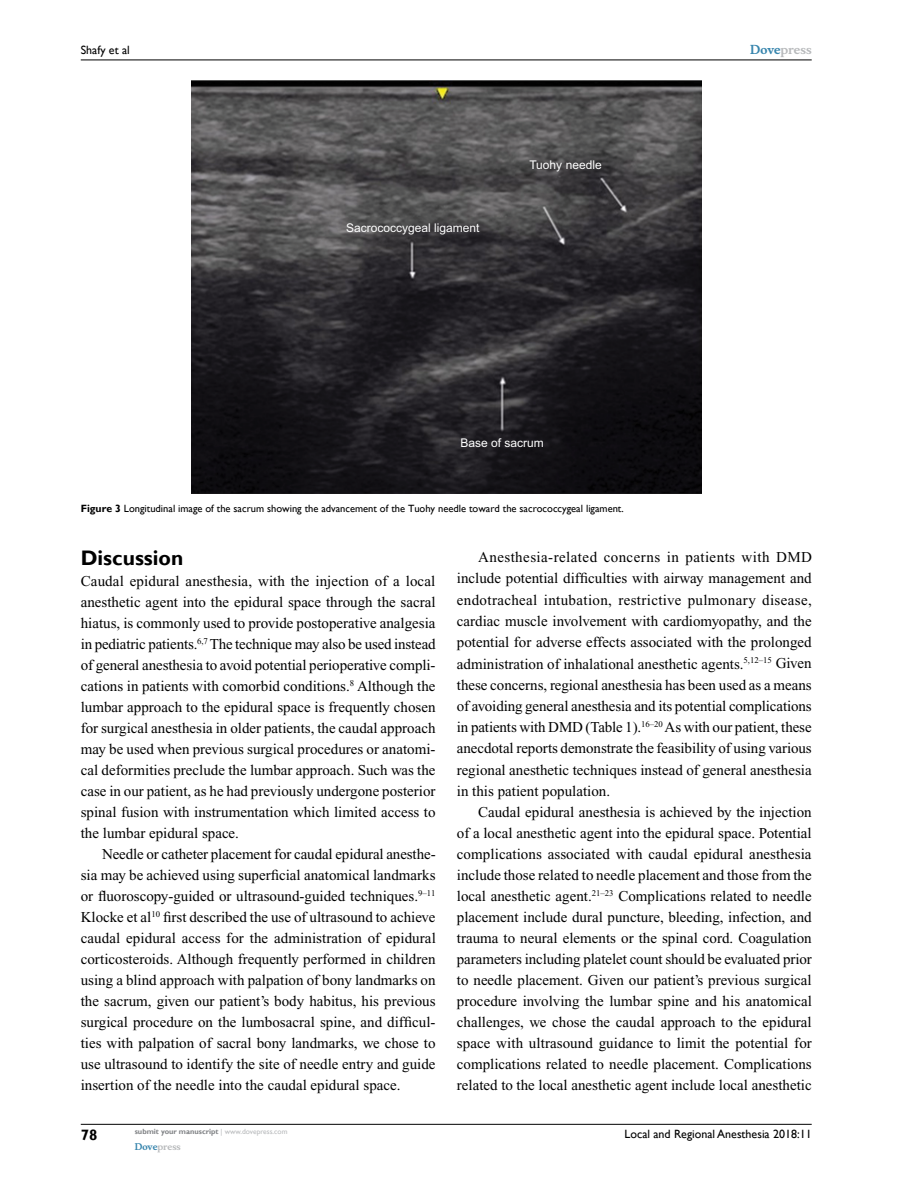
<style>
.page{position:relative;width:918px;height:1188px;background:#fff}
.page>*{position:absolute;margin:0;border:0;box-sizing:border-box;transform-origin:0 0}
.t1{font:700 21px "Gill Sans";color:#000}
.t2{font:15px/21px "Times New Roman";color:#000;text-align:justify}
.t3{font:700 15px "Gill Sans";color:#000}
.t4{font:12px "Arial";color:#fff}
.t5{font:12px "Gill Sans";color:#000}
.t6{font:700 12px "Musee";color:#b8babc}
.t7{font:10.5px "Gill Sans";color:#000}
.t8{font:700 9px "Musee";color:#b8babc}
.t9{font:700 7.5px "Gill Sans";color:#808285}
.s1{font-weight:700}
.s2{color:#3785ad}
.s3{font-weight:400;color:#b8babc}
</style>
<div class="page">
<hr style="left:81px;top:1124px;width:731px;height:1px;background:#000">
<hr style="left:81px;top:60px;width:731px;height:1px;background:#000">
<img style="left:191px;top:81px;width:510px;height:412px">
<p class="t5" style="left:81px;top:43px;width:51px">Shafy et al</p>
<p class="t4" style="left:346px;top:219px;width:135px">Sacrococcygeal ligament</p>
<p class="t4" style="left:529px;top:156px;width:74px">Tuohy needle</p>
<p class="t4" style="left:461px;top:435px;width:85px">Base of sacrum</p>
<p class="t7" style="left:81px;top:503px;width:544px"><span class="s1">Figure 3</span> Longitudinal image of the sacrum showing the advancement of the Tuohy needle toward the sacrococcygeal ligament.</p>
<p class="t6" style="left:750px;top:43px;width:63px"><span class="s2">Dove</span>press</p>
<h1 class="t1" style="left:81px;top:545px;width:104px">Discussion</h1>
<p class="t2" style="left:81px;top:571px;width:356px">Caudal epidural anesthesia, with the injection of a local anesthetic agent into the epidural space through the sacral hiatus, is commonly used to provide postoperative analgesia in pediatric patients.<sup>6,7</sup> The technique may also be used instead of general anesthesia to avoid potential perioperative compli&shy;cations in patients with comorbid conditions.<sup>8</sup> Although the lumbar approach to the epidural space is frequently chosen for surgical anesthesia in older patients, the caudal approach may be used when previous surgical procedures or anatomi&shy;cal deformities preclude the lumbar approach. Such was the case in our patient, as he had previously undergone posterior spinal fusion with instrumentation which limited access to the lumbar epidural space.</p>
<p class="t2" style="left:81px;top:844px;width:357px;text-indent:21px">Needle or catheter placement for caudal epidural anesthe&shy;sia may be achieved using superficial anatomical landmarks or fluoroscopy-guided or ultrasound-guided techniques.<sup>9–11<br></sup>Klocke et al<sup>10</sup> first described the use of ultrasound to achieve caudal epidural access for the administration of epidural corticosteroids. Although frequently performed in children using a blind approach with palpation of bony landmarks on the sacrum, given our patient’s body habitus, his previous surgical procedure on the lumbosacral spine, and difficul&shy;ties with palpation of sacral bony landmarks, we chose to use ultrasound to identify the site of needle entry and guide insertion of the needle into the caudal epidural space.</p>
<p class="t2" style="left:457px;top:547px;width:357px;text-indent:21px">Anesthesia-related concerns in patients with DMD include potential difficulties with airway management and endotracheal intubation, restrictive pulmonary disease, cardiac muscle involvement with cardiomyopathy, and the potential for adverse effects associated with the prolonged administration of inhalational anesthetic agents.<sup>5,12–15</sup> Given these concerns, regional anesthesia has been used as a means of avoiding general anesthesia and its potential complications in patients with DMD (Table 1).<sup>16–20</sup> As with our patient, these anecdotal reports demonstrate the feasibility of using various regional anesthetic techniques instead of general anesthesia in this patient population.</p>
<p class="t2" style="left:457px;top:802px;width:357px;text-indent:21px">Caudal epidural anesthesia is achieved by the injection of a local anesthetic agent into the epidural space. Potential complications associated with caudal epidural anesthesia include those related to needle placement and those from the local anesthetic agent.<sup>21–23</sup> Complications related to needle placement include dural puncture, bleeding, infection, and trauma to neural elements or the spinal cord. Coagulation parameters including platelet count should be evaluated prior to needle placement. Given our patient’s previous surgical procedure involving the lumbar spine and his anatomical challenges, we chose the caudal approach to the epidural space with ultrasound guidance to limit the potential for complications related to needle placement. Complications related to the local anesthetic agent include local anesthetic</p>
<p class="t3" style="left:81px;top:1126px;width:18px">78</p>
<p class="t9" style="left:135px;top:1127px;width:154px">submit your manuscript <span class="s3">| www.dovepress.com</span></p>
<p class="t8" style="left:135px;top:1141px;width:48px"><span class="s2">Dove</span>press</p>
<p class="t5" style="left:625px;top:1127px;width:189px">Local and Regional Anesthesia 2018:11</p>
</div>
